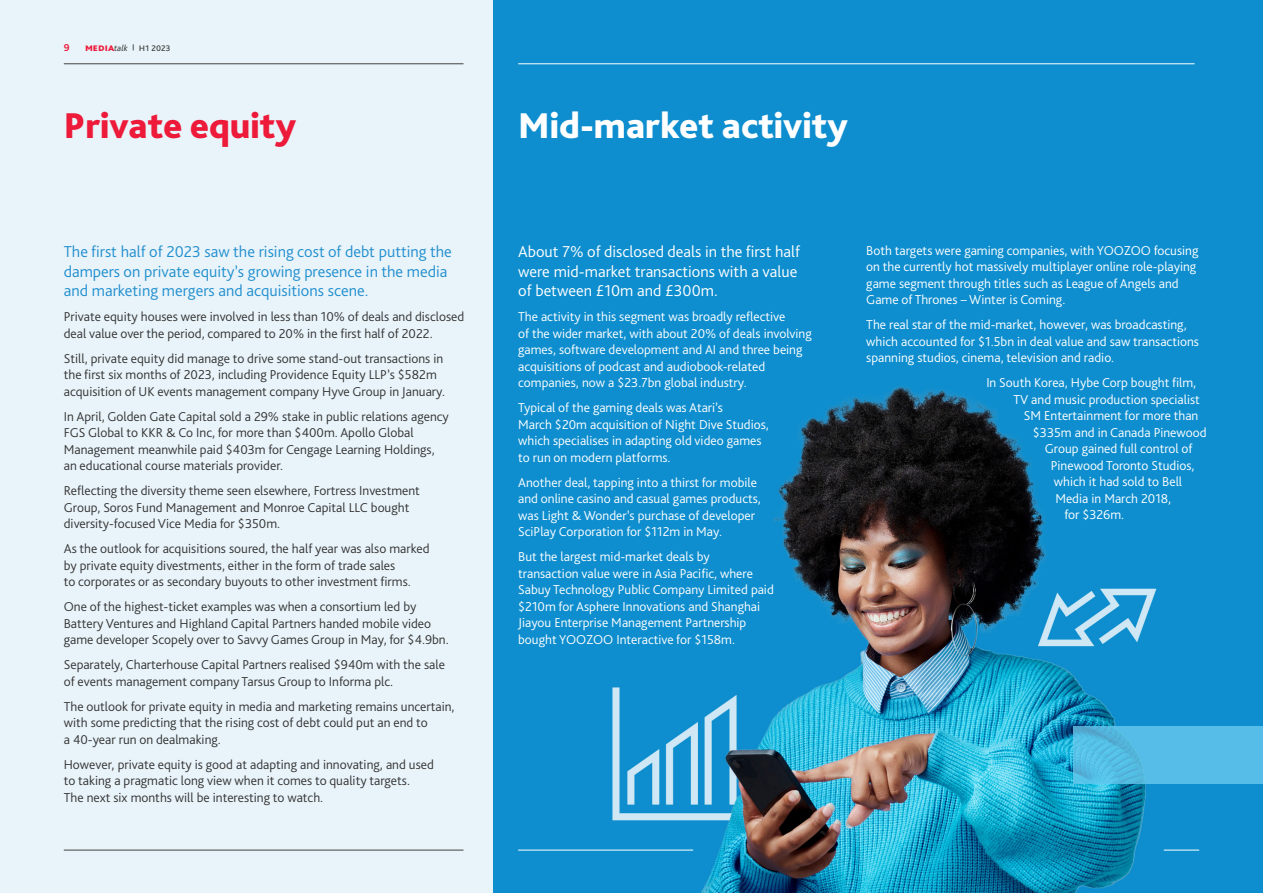
<style>
.page{position:relative;width:1263px;height:893px;background:#fff}
.page>*{position:absolute;margin:0;border:0;box-sizing:border-box;transform-origin:0 0}
.Main_Page_Headline{font:800 37.5px "Bliss Pro";color:#fff}
.Main_Page_Headline-2{font:800 37.5px "Bliss Pro";color:#ed1a3a}
.Intro_text{font:300 16.5px/19.5px "Bliss Pro";color:#228fcf}
.Intro_text-2{font:300 16.5px/19.5px "Bliss Pro";color:#fff}
.Body_Text{font:300 13.5px/16.5px "Bliss Pro";color:#333}
.Body_Text-2{font:300 13.5px/16.5px "Bliss Pro";color:#fff}
.Running_header{font:10.5px "Bliss Pro";color:#414140}
.Page_Header{font:700 10.5px "Bliss Pro";color:#ed1a3a}
.s1{font-weight:800;color:#ed1a3a}
.s2{font-style:italic;font-size:9px}
.s3{font-weight:800;font-size:6px}
</style>
<div class="page">
<div style="left:0;top:0;width:548px;height:893px;background:#e9f4fa"></div>
<img style="left:494px;top:0;width:769px;height:893px">
<hr style="left:64px;top:63px;width:399px;height:1px;background:#414140">
<hr style="left:518px;top:63px;width:676px;height:1px;background:#fff">
<hr style="left:64px;top:850px;width:399px;height:1px;background:#414140">
<hr style="left:518px;top:850px;width:175px;height:1px;background:#fff">
<hr style="left:1164px;top:850px;width:35px;height:1px;background:#fff">
<svg style="left:1074px;top:726px;width:189px;height:57px;background:#54bce5"></svg>
<p class="Page_Header" style="left:64px;top:40px;width:7px">9</p>
<p class="Running_header" style="left:85px;top:40px;width:87px"><span class="s1">media</span><span class="s2">talk</span> <span class="s3">|</span> H1 2023</p>
<p class="Main_Page_Headline-2" style="left:64px;top:103px;width:234px">Private equity</p>
<p class="Main_Page_Headline" style="left:518px;top:103px;width:331px">Mid-market activity</p>
<p class="Intro_text" style="left:64px;top:241px;width:390px">The first half of 2023 saw the rising cost of debt putting the dampers on private equity’s growing presence in the media and marketing mergers and acquisitions scene.</p>
<p class="Body_Text" style="left:64px;top:308px;width:402px">Private equity houses were involved in less than 10% of deals and disclosed deal value over the period, compared to 20% in the first half of 2022.</p>
<p class="Body_Text" style="left:64px;top:349px;width:383px">Still, private equity did manage to drive some stand-out transactions in the first six months of 2023, including Providence Equity LLP’s $582m acquisition of UK events management company Hyve Group in January.</p>
<p class="Body_Text" style="left:64px;top:407px;width:387px">In April, Golden Gate Capital sold a 29% stake in public relations agency FGS Global to KKR &amp; Co Inc, for more than $400m. Apollo Global Management meanwhile paid $403m for Cengage Learning Holdings, an educational course materials provider.</p>
<p class="Body_Text" style="left:64px;top:482px;width:358px">Reflecting the diversity theme seen elsewhere, Fortress Investment<br>Group, Soros Fund Management and Monroe Capital LLC bought diversity-focused Vice Media for $350m.</p>
<p class="Body_Text" style="left:64px;top:540px;width:367px">As the outlook for acquisitions soured, the half year was also marked by private equity divestments, either in the form of trade sales<br>to corporates or as secondary buyouts to other investment firms.</p>
<p class="Body_Text" style="left:64px;top:598px;width:386px">One of the highest-ticket examples was when a consortium led by<br>Battery Ventures and Highland Capital Partners handed mobile video game developer Scopely over to Savvy Games Group in May, for $4.9bn.</p>
<p class="Body_Text" style="left:64px;top:656px;width:383px">Separately, Charterhouse Capital Partners realised $940m with the sale of events management company Tarsus Group to Informa plc.</p>
<p class="Body_Text" style="left:64px;top:698px;width:392px">The outlook for private equity in media and marketing remains uncertain, with some predicting that the rising cost of debt could put an end to<br>a 40-year run on dealmaking.</p>
<p class="Body_Text" style="left:64px;top:756px;width:372px">However, private equity is good at adapting and innovating, and used to taking a pragmatic long view when it comes to quality targets.<br>The next six months will be interesting to watch.</p>
<p class="Intro_text-2" style="left:518px;top:241px;width:283px">About 7% of disclosed deals in the first half were mid-market transactions with a value of between £10m and £300m.</p>
<p class="Body_Text-2" style="left:518px;top:308px;width:295px">The activity in this segment was broadly reflective<br>of the wider market, with about 20% of deals involving games, software development and AI and three being acquisitions of podcast and audiobook-related companies, now a $23.7bn global industry.</p>
<p class="Body_Text-2" style="left:518px;top:399px;width:252px">Typical of the gaming deals was Atari’s<br>March $20m acquisition of Night Dive Studios, which specialises in adapting old video games to run on modern platforms.</p>
<p class="Body_Text-2" style="left:518px;top:473px;width:244px">Another deal, tapping into a thirst for mobile and online casino and casual games products, was Light &amp; Wonder’s purchase of developer SciPlay Corporation for $112m in May.</p>
<p class="Body_Text-2" style="left:518px;top:548px;width:257px">But the largest mid-market deals by<br>transaction value were in Asia Pacific, where Sabuy Technology Public Company Limited paid $210m for Asphere Innovations and Shanghai Jiayou Enterprise Management Partnership bought YOOZOO Interactive for $158m.</p>
<p class="Body_Text-2" style="left:866px;top:242px;width:334px">Both targets were gaming companies, with YOOZOO focusing on the currently hot massively multiplayer online role-playing game segment through titles such as League of Angels and Game of Thrones – Winter is Coming.</p>
<p class="Body_Text-2" style="left:866px;top:316px;width:334px">The real star of the mid-market, however, was broadcasting, which accounted for $1.5bn in deal value and saw transactions spanning studios, cinema, television and radio.</p>
<p class="Body_Text-2" style="left:986px;top:374px;width:211px">In South Korea, Hybe Corp bought film,</p>
<p class="Body_Text-2" style="left:1013px;top:391px;width:188px">TV and music production specialist</p>
<p class="Body_Text-2" style="left:1024px;top:407px;width:176px">SM Entertainment for more than</p>
<p class="Body_Text-2" style="left:1033px;top:424px;width:175px">$335m and in Canada Pinewood</p>
<p class="Body_Text-2" style="left:1045px;top:440px;width:149px">Group gained full control of</p>
<p class="Body_Text-2" style="left:1051px;top:457px;width:145px">Pinewood Toronto Studios,</p>
<p class="Body_Text-2" style="left:1054px;top:473px;width:130px">which it had sold to Bell</p>
<p class="Body_Text-2" style="left:1055px;top:490px;width:117px">Media in March 2018,</p>
<p class="Body_Text-2" style="left:1064px;top:506px;width:61px">for $326m.</p>
</div>
